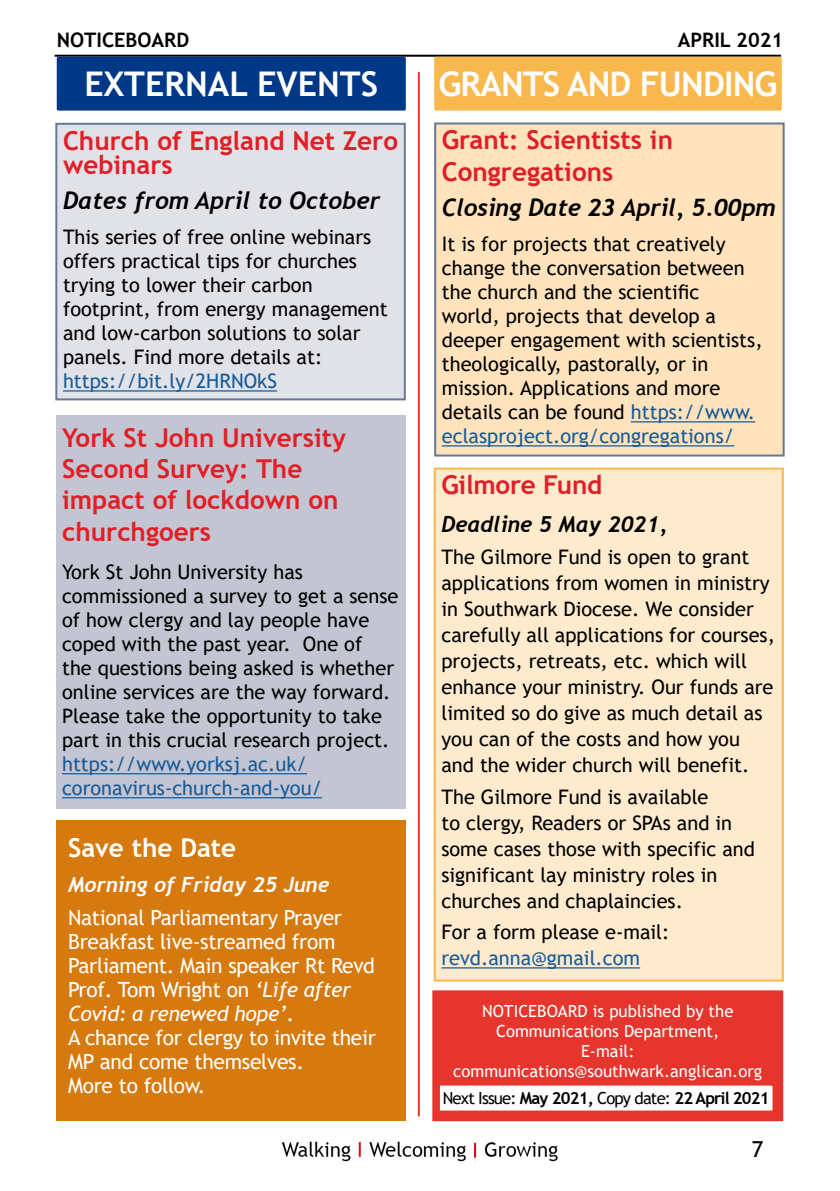
<style>
.page{position:relative;width:840px;height:1191px;background:#fff}
.page>*{position:absolute;margin:0;border:0;box-sizing:border-box;transform-origin:0 0}
.t1{font:700 34px "Trebuchet MS";letter-spacing:-.025em;color:#fff}
.t2{font:700 34px "Trebuchet MS";color:#fff}
.t3{font:700 26px/31.2px "Trebuchet MS";color:#e11f27}
.t4{font:700 26px/31.2px "Trebuchet MS";color:#e01d2a}
.t5{font:700 26px "Trebuchet MS";color:#fff}
.t6{font:italic 700 24px "Trebuchet";color:#000}
.t7{font:italic 700 22px "Trebuchet";color:#000}
.t8{font:22px "Trebuchet MS";color:#000}
.t9{font:21px/24px "Trebuchet MS";letter-spacing:-.015em;color:#fff}
.t10{font:italic 700 21px "Trebuchet";color:#fff}
.t11{font:20px/24px "Trebuchet MS";color:#000}
.t12{font:20px/24px "Trebuchet MS";color:#165b9a}
.t13{font:700 20px "Trebuchet MS";color:#000}
.t14{font:16.6px/20px "Trebuchet MS";color:#fff;text-align:center}
.t15{font:16.6px "Trebuchet MS";letter-spacing:-.05em;color:#000}
.s1{color:#165b9a}
.s2{font-style:italic}
.s3{font-weight:700}
</style>
<div class="page">
<hr style="left:55px;top:55px;width:725px;height:2px;background:#000">
<hr style="left:417px;top:72px;width:2px;height:1044px;background:#e5352c">
<img style="left:281px;top:1141px;width:277px;height:21px">
<div style="left:56px;top:124px;width:348px;height:275px;background:#e1e2e8"></div>
<hr style="left:63px;top:390px;width:214px;height:1px;background:#165b9a">
<div style="left:55px;top:123px;width:350px;height:277px;border:2px solid #657995"></div>
<div style="left:435px;top:58px;width:345px;height:52px;background:#f9b84d"></div>
<div style="left:434px;top:57px;width:347px;height:54px;border:2px solid #f9b84d"></div>
<div style="left:57px;top:820px;width:348px;height:301px;background:#d67a0f"></div>
<div style="left:435px;top:123px;width:348px;height:332px;background:#fee3bc"></div>
<hr style="left:630px;top:421px;width:124px;height:1px;background:#165b9a">
<hr style="left:441px;top:445px;width:292px;height:1px;background:#165b9a">
<div style="left:434px;top:122px;width:350px;height:334px;border:2px solid #657995"></div>
<div style="left:56px;top:415px;width:349px;height:393px;background:#c3c5d2"></div>
<hr style="left:62px;top:773px;width:245px;height:1px;background:#165b9a">
<hr style="left:62px;top:797px;width:260px;height:1px;background:#165b9a">
<div style="left:434px;top:468px;width:348px;height:512px;background:#feeacd"></div>
<hr style="left:441px;top:967px;width:199px;height:1px;background:#165b9a">
<div style="left:433px;top:467px;width:350px;height:514px;border:2px solid #f9b84d"></div>
<div style="left:58px;top:58px;width:346px;height:52px;background:#003888"></div>
<div style="left:57px;top:57px;width:348px;height:54px;border:2px solid #003888"></div>
<div style="left:433px;top:991px;width:348px;height:129px;background:#e5352c"></div>
<div style="left:432px;top:990px;width:350px;height:131px;border:2px solid #e5352c"></div>
<div style="left:438px;top:1084px;width:335px;height:27px;background:#fff"></div>
<div style="left:437px;top:1083px;width:337px;height:29px;border:2px solid #e5352c"></div>
<p class="t13" style="left:57px;top:27px;width:134px">NOTICEBOARD</p>
<p class="t13" style="left:677px;top:27px;width:107px">APRIL 2021</p>
<h1 class="t2" style="left:84px;top:63px;width:295px">EXTERNAL EVENTS</h1>
<h2 class="t3" style="left:63px;top:128px;width:336px;line-height:24px">Church of England Net Zero webinars</h2>
<p class="t6" style="left:63px;top:185px;width:318px">Dates from April to October</p>
<p class="t11" style="left:63px;top:225px;width:326px">This series of free online webinars offers practical tips for churches trying to lower their carbon footprint, from energy management and low-carbon solutions to solar panels. Find more details at:</p>
<p class="t12" style="left:63px;top:369px;width:215px">https://bit.ly/2HRNOkS</p>
<h1 class="t1" style="left:438px;top:63px;width:340px">GRANTS AND FUNDING</h1>
<h2 class="t4" style="left:441px;top:124px;width:232px">Grant: Scientists in<br>Congregations</h2>
<p class="t6" style="left:441px;top:192px;width:335px">Closing Date 23 April, 5.00pm</p>
<p class="t11" style="left:441px;top:232px;width:322px">It is for projects that creatively change the conversation between the church and the scientific<br>world, projects that develop a deeper engagement with scientists, theologically, pastorally, or in mission. Applications and more details can be found <span class="s1">https://www.</span></p>
<h2 class="t3" style="left:62px;top:422px;width:285px">York St John University</h2>
<p class="t12" style="left:441px;top:424px;width:294px">eclasproject.org/congregations/</p>
<h2 class="t3" style="left:62px;top:453px;width:278px">Second Survey: The impact of lockdown on churchgoers</h2>
<p class="t11" style="left:62px;top:560px;width:338px">York St John University has commissioned a survey to get a sense of how clergy and lay people have coped with the past year. One of<br>the questions being asked is whether online services are the way forward.<br>Please take the opportunity to take part in this crucial research project.</p>
<p class="t12" style="left:62px;top:752px;width:261px">https://www.yorksj.ac.uk/ coronavirus-church-and-you/</p>
<h2 class="t3" style="left:441px;top:469px;width:162px">Gilmore Fund</h2>
<p class="t7" style="left:441px;top:510px;width:228px">Deadline 5 May 2021,</p>
<p class="t11" style="left:441px;top:543px;width:335px;line-height:26px">The Gilmore Fund is open to grant applications from women in ministry in Southwark Diocese. We consider carefully all applications for courses, projects, retreats, etc. which will enhance your ministry. Our funds are limited so do give as much detail as you can of the costs and how you and the wider church will benefit.</p>
<p class="t11" style="left:441px;top:783px;width:315px;line-height:26px">The Gilmore Fund is available<br>to clergy, Readers or SPAs and in some cases those with specific and significant lay ministry roles in churches and chaplaincies.</p>
<p class="t11" style="left:441px;top:920px;width:229px">For a form please e-mail:</p>
<p class="t12" style="left:441px;top:946px;width:200px">revd.anna@gmail.com</p>
<h2 class="t5" style="left:68px;top:831px;width:169px">Save the Date</h2>
<p class="t10" style="left:68px;top:871px;width:262px">Morning of Friday 25 June</p>
<p class="t9" style="left:68px;top:905px;width:309px">National Parliamentary Prayer<br>Breakfast live-streamed from<br>Parliament. Main speaker Rt Revd<br>Prof. Tom Wright on <span class="s2">‘Life after<br>Covid: a renewed hope’</span>.<br>A chance for clergy to invite their<br>MP and come themselves.<br>More to follow.</p>
<p class="t14" style="left:453px;top:1000px;width:310px">NOTICEBOARD is published by the<br>Communications Department,<br>E-mail: communications@southwark.anglican.org</p>
<p class="t15" style="left:442px;top:1087px;width:328px">Next Issue: <span class="s3">May 2021,</span> Copy date: <span class="s3">22 April 2021</span></p>
<p class="t8" style="left:751px;top:1135px;width:13px">7</p>
</div>
